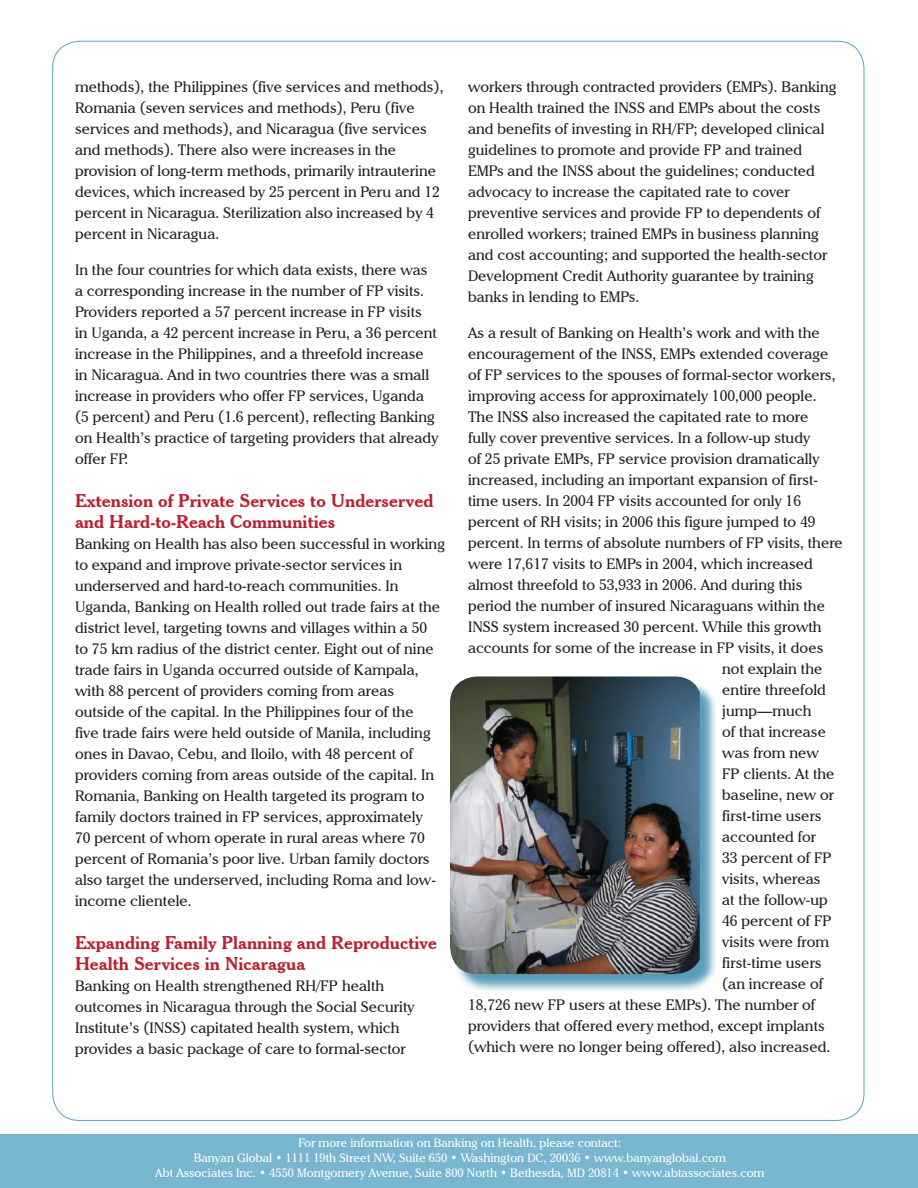
<style>
.page{position:relative;width:918px;height:1188px;background:#fff}
.page>*{position:absolute;margin:0;border:0;box-sizing:border-box;transform-origin:0 0}
.t1{font:700 18px/21px "Cheltenham BT";color:#bc1f32}
.t2{font:15px/21px "Cheltenham IT Cby BT";color:#231f20}
.t3{font:12px/15px "Cheltenham IT Cby BT";color:#fff;text-align:center}
</style>
<div class="page">
<div style="left:0;top:1134px;width:918px;height:54px;background:#79b6cf"></div>
<div style="left:452px;top:679px;width:266px;height:313px;background:#006893;opacity:.65"></div>
<img style="left:450px;top:676px;width:250px;height:298px">
<p class="t2" style="left:75px;top:76px;width:370px">methods), the Philippines (five services and methods), Romania (seven services and methods), Peru (five services and methods), and Nicaragua (five services and methods). There also were increases in the provision of long-term methods, primarily intrauterine devices, which increased by 25 percent in Peru and 12 percent in Nicaragua. Sterilization also increased by 4 percent in Nicaragua.</p>
<p class="t2" style="left:75px;top:259px;width:365px">In the four countries for which data exists, there was a corresponding increase in the number of FP visits.<br>Providers reported a 57 percent increase in FP visits<br>in Uganda, a 42 percent increase in Peru, a 36 percent increase in the Philippines, and a threefold increase in Nicaragua. And in two countries there was a small increase in providers who offer FP services, Uganda (5 percent) and Peru (1.6 percent), reflecting Banking on Health’s practice of targeting providers that already offer FP.</p>
<p class="t1" style="left:75px;top:490px;width:360px">Extension of Private Services to Underserved and Hard-to-Reach Communities</p>
<p class="t2" style="left:75px;top:533px;width:372px">Banking on Health has also been successful in working to expand and improve private-sector services in underserved and hard-to-reach communities. In Uganda, Banking on Health rolled out trade fairs at the district level, targeting towns and villages within a 50<br>to 75 km radius of the district center. Eight out of nine trade fairs in Uganda occurred outside of Kampala, with 88 percent of providers coming from areas outside of the capital. In the Philippines four of the<br>five trade fairs were held outside of Manila, including ones in Davao, Cebu, and Iloilo, with 48 percent of providers coming from areas outside of the capital. In Romania, Banking on Health targeted its program to family doctors trained in FP services, approximately<br>70 percent of whom operate in rural areas where 70 percent of Romania’s poor live. Urban family doctors also target the underserved, including Roma and low&shy;income clientele.</p>
<p class="t1" style="left:75px;top:932px;width:363px">Expanding Family Planning and Reproductive<br>Health Services in Nicaragua</p>
<p class="t2" style="left:75px;top:975px;width:341px">Banking on Health strengthened RH/FP health outcomes in Nicaragua through the Social Security Institute’s (INSS) capitated health system, which provides a basic package of care to formal-sector</p>
<p class="t2" style="left:468px;top:76px;width:370px">workers through contracted providers (EMPs). Banking on Health trained the INSS and EMPs about the costs and benefits of investing in RH/FP; developed clinical guidelines to promote and provide FP and trained EMPs and the INSS about the guidelines; conducted advocacy to increase the capitated rate to cover preventive services and provide FP to dependents of enrolled workers; trained EMPs in business planning and cost accounting; and supported the health-sector Development Credit Authority guarantee by training banks in lending to EMPs.</p>
<p class="t2" style="left:468px;top:322px;width:353px">As a result of Banking on Health’s work and with the</p>
<p class="t2" style="left:468px;top:343px;width:362px">encouragement of the INSS, EMPs extended coverage</p>
<p class="t2" style="left:468px;top:364px;width:369px">of FP services to the spouses of formal-sector workers,</p>
<p class="t2" style="left:468px;top:385px;width:350px">improving access for approximately 100,000 people.</p>
<p class="t2" style="left:468px;top:406px;width:342px">The INSS also increased the capitated rate to more</p>
<p class="t2" style="left:468px;top:427px;width:344px">fully cover preventive services. In a follow-up study</p>
<p class="t2" style="left:468px;top:448px;width:353px">of 25 private EMPs, FP service provision dramatically</p>
<p class="t2" style="left:468px;top:469px;width:352px">increased, including an important expansion of first-</p>
<p class="t2" style="left:468px;top:490px;width:335px">time users. In 2004 FP visits accounted for only 16</p>
<p class="t2" style="left:468px;top:511px;width:349px">percent of RH visits; in 2006 this figure jumped to 49</p>
<p class="t2" style="left:468px;top:532px;width:376px">percent. In terms of absolute numbers of FP visits, there</p>
<p class="t2" style="left:468px;top:553px;width:346px">were 17,617 visits to EMPs in 2004, which increased</p>
<p class="t2" style="left:468px;top:574px;width:336px">almost threefold to 53,933 in 2006. And during this</p>
<p class="t2" style="left:468px;top:595px;width:359px">period the number of insured Nicaraguans within the</p>
<p class="t2" style="left:468px;top:616px;width:355px">INSS system increased 30 percent. While this growth</p>
<p class="t2" style="left:468px;top:637px;width:357px">accounts for some of the increase in FP visits, it does</p>
<p class="t2" style="left:722px;top:658px;width:102px">not explain the</p>
<p class="t2" style="left:722px;top:679px;width:105px">entire threefold</p>
<p class="t2" style="left:722px;top:700px;width:91px">jump—much</p>
<p class="t2" style="left:722px;top:721px;width:105px">of that increase</p>
<p class="t2" style="left:722px;top:742px;width:98px">was from new</p>
<p class="t2" style="left:722px;top:763px;width:114px">FP clients. At the</p>
<p class="t2" style="left:722px;top:784px;width:113px">baseline, new or</p>
<p class="t2" style="left:722px;top:805px;width:101px">first-time users</p>
<p class="t2" style="left:722px;top:826px;width:95px">accounted for</p>
<p class="t2" style="left:722px;top:847px;width:111px">33 percent of FP</p>
<p class="t2" style="left:722px;top:868px;width:100px">visits, whereas</p>
<p class="t2" style="left:722px;top:889px;width:107px">at the follow-up</p>
<p class="t2" style="left:722px;top:910px;width:111px">46 percent of FP</p>
<p class="t2" style="left:722px;top:931px;width:109px">visits were from</p>
<p class="t2" style="left:722px;top:952px;width:101px">first-time users</p>
<p class="t2" style="left:722px;top:973px;width:102px">(an increase of</p>
<p class="t2" style="left:468px;top:994px;width:349px">18,726 new FP users at these EMPs). The number of</p>
<p class="t2" style="left:468px;top:1015px;width:358px">providers that offered every method, except implants</p>
<p class="t2" style="left:468px;top:1036px;width:364px">(which were no longer being offered), also increased.</p>
<p class="t3" style="left:155px;top:1135px;width:611px">For more information on Banking on Health, please contact:<br>Banyan Global • 1111 19th Street NW, Suite 650 • Washington DC, 20036 • www.banyanglobal.com<br>Abt Associates Inc. • 4550 Montgomery Avenue, Suite 800 North • Bethesda, MD 20814 • www.abtassociates.com</p>
</div>
